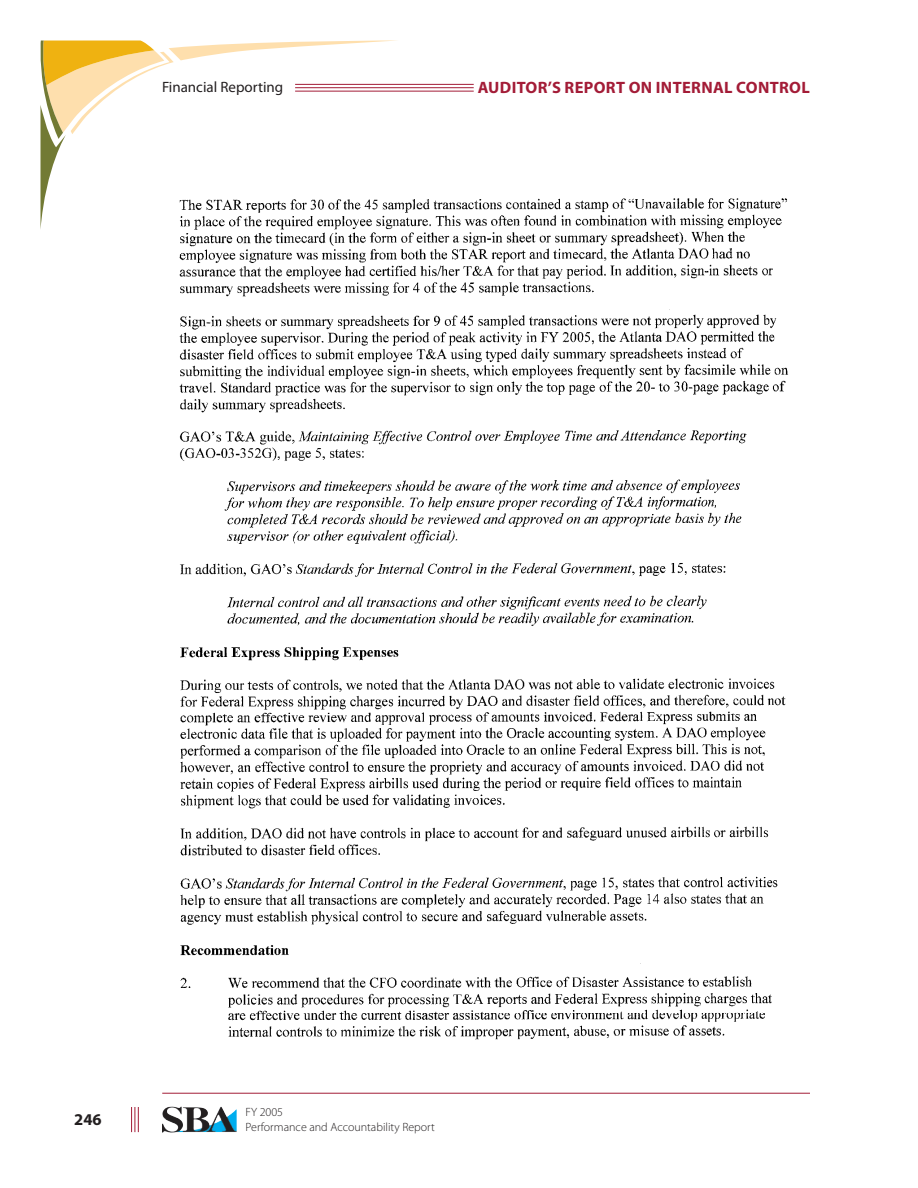
<style>
.page{position:relative;width:918px;height:1188px;background:#fff}
.page>*{position:absolute;margin:0;border:0;box-sizing:border-box;transform-origin:0 0}
.t1{font:700 16.5px "Myriad Pro";letter-spacing:.02em;color:#a31c37}
.t2{font:700 16.5px "Myriad Pro";color:#231f20}
.t3{font:15px "Myriad Pro";color:#231f20}
.t4{font:300 12px/14.4px "Myriad Pro";color:#231f20}
</style>
<div class="page">
<svg style="left:40px;top:40px;width:359px;height:189px"></svg>
<hr style="left:295px;top:84px;width:179px;height:1px;background:#a31c37">
<hr style="left:295px;top:87px;width:179px;height:1px;background:#a31c37">
<hr style="left:295px;top:91px;width:179px;height:1px;background:#a31c37">
<svg style="left:131px;top:1107px;width:8px;height:25px"></svg>
<hr style="left:162px;top:1093px;width:648px;height:1px;background:#a31c37">
<img style="left:162px;top:162px;width:626px;height:878px">
<p class="t3" style="left:162px;top:78px;width:123px">Financial Reporting</p>
<h1 class="t1" style="left:478px;top:77px;width:334px">AUDITOR’S REPORT ON INTERNAL CONTROL</h1>
<h1 class="t2" style="left:74px;top:1109px;width:29px">246</h1>
<p class="t4" style="left:246px;top:1105px;width:191px">FY 2005<br>Performance and Accountability Report</p>
</div>
